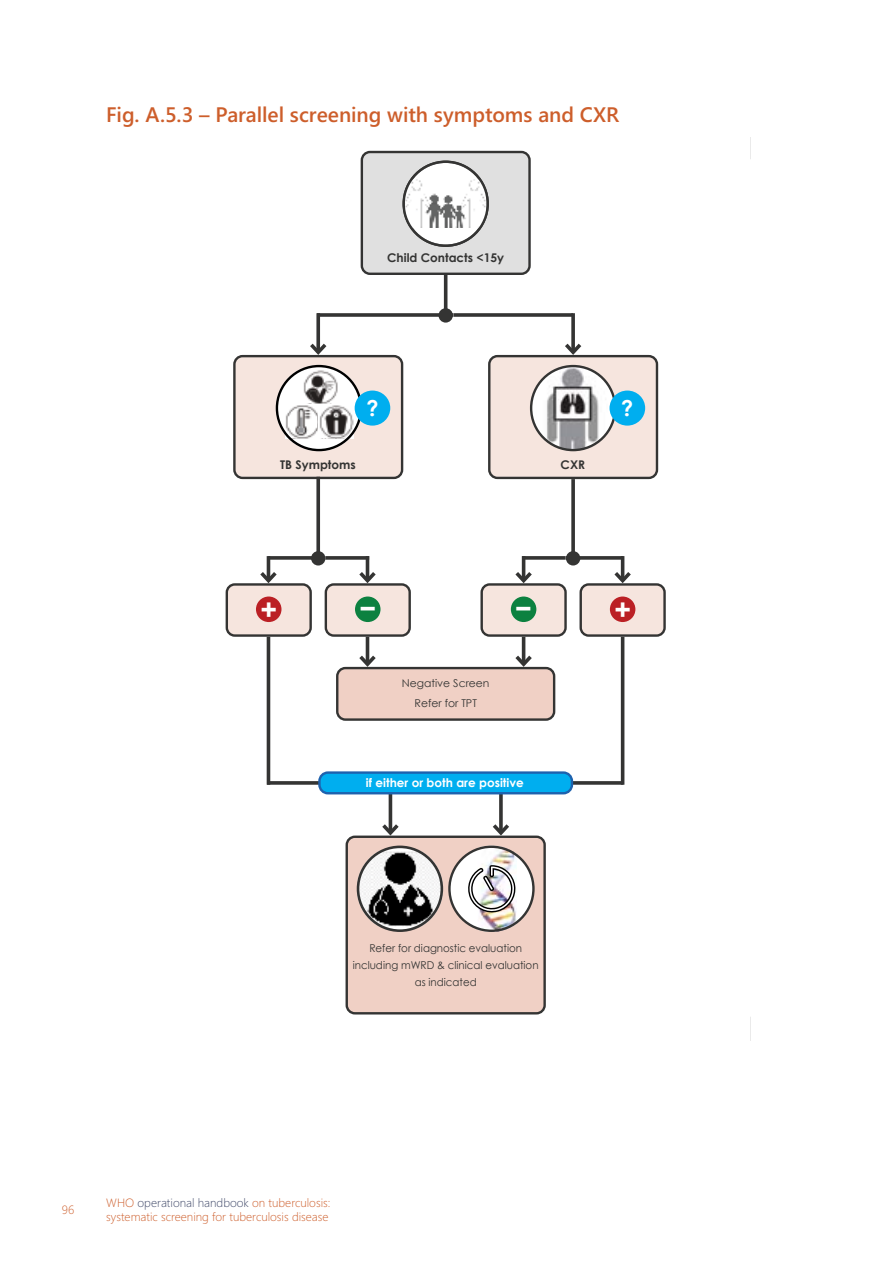
<style>
.page{position:relative;width:893px;height:1263px;background:#fff}
.page>*{position:absolute;margin:0;border:0;box-sizing:border-box;transform-origin:0 0}
.t1{font:700 28.8px "Century Gothic";color:#fff}
.t2{font:700 28.8px "Century Gothic";color:#fff}
.t3{font:700 21.6px "Century Gothic";color:#fff}
.Head3{font:600 21px "Segoe UI";letter-spacing:-.005em;color:#cd5e2b}
.t4{font:300 12px/14.4px "Segoe UI";color:#cd5e2b}
.t5{font:700 12px "Century Gothic";color:#343433}
.t6{font:700 12px "Century Gothic";color:#fff}
.t7{font:10.8px/17.1px "Century Gothic";color:#343433;text-align:center;scale:.95 1}
.t8{font:10.8px/19.4px "Century Gothic";color:#343433;text-align:center}
.s1{color:#3f4868}
</style>
<div class="page">
<div style="left:338px;top:668px;width:215px;height:51px;background:#f0d0c5;border-radius:8px"></div>
<div style="left:326px;top:584px;width:84px;height:51px;background:#f6e5de;border-radius:8px"></div>
<div style="left:482px;top:584px;width:83px;height:51px;background:#f6e5de;border-radius:8px"></div>
<div style="left:227px;top:584px;width:84px;height:51px;background:#f6e5de;border-radius:8px"></div>
<div style="left:581px;top:584px;width:84px;height:51px;background:#f6e5de;border-radius:8px"></div>
<div style="left:362px;top:152px;width:167px;height:122px;background:#e0e0e0;border-radius:8px"></div>
<svg style="left:316px;top:479px;width:4px;height:72px"></svg>
<div style="left:311px;top:551px;width:14px;height:14px;background:#343433;border-radius:50%"></div>
<svg style="left:270px;top:556px;width:41px;height:4px"></svg>
<hr style="left:267px;top:556px;width:3px;height:25px;background:#343433">
<svg style="left:260px;top:568px;width:17px;height:15px"></svg>
<hr style="left:267px;top:637px;width:3px;height:148px;background:#343433">
<svg style="left:326px;top:556px;width:40px;height:4px"></svg>
<hr style="left:366px;top:556px;width:3px;height:25px;background:#343433">
<svg style="left:359px;top:568px;width:17px;height:15px"></svg>
<svg style="left:580px;top:556px;width:41px;height:4px"></svg>
<hr style="left:621px;top:556px;width:3px;height:25px;background:#343433">
<svg style="left:614px;top:568px;width:17px;height:15px"></svg>
<hr style="left:621px;top:637px;width:3px;height:148px;background:#343433">
<svg style="left:525px;top:556px;width:41px;height:4px"></svg>
<hr style="left:522px;top:556px;width:3px;height:25px;background:#343433">
<svg style="left:515px;top:568px;width:17px;height:15px"></svg>
<hr style="left:366px;top:637px;width:3px;height:27px;background:#343433">
<svg style="left:356px;top:652px;width:23px;height:15px"></svg>
<div style="left:336px;top:667px;width:219px;height:54px;border:2px solid #343433;border-radius:8px"></div>
<div style="left:579px;top:583px;width:87px;height:54px;border:2px solid #343433;border-radius:8px"></div>
<div style="left:226px;top:583px;width:86px;height:54px;border:2px solid #343433;border-radius:8px"></div>
<hr style="left:522px;top:637px;width:3px;height:27px;background:#343433">
<svg style="left:512px;top:652px;width:24px;height:17px"></svg>
<div style="left:325px;top:583px;width:86px;height:54px;border:2px solid #343433;border-radius:8px"></div>
<svg style="left:267px;top:781px;width:51px;height:4px"></svg>
<svg style="left:573px;top:781px;width:50px;height:4px"></svg>
<div style="left:480px;top:583px;width:87px;height:54px;border:2px solid #343433;border-radius:8px"></div>
<hr style="left:389px;top:783px;width:3px;height:50px;background:#343433">
<svg style="left:382px;top:820px;width:17px;height:15px"></svg>
<svg style="left:499px;top:794px;width:4px;height:26px"></svg>
<svg style="left:492px;top:820px;width:17px;height:15px"></svg>
<svg style="left:571px;top:479px;width:4px;height:72px"></svg>
<div style="left:566px;top:551px;width:14px;height:14px;background:#343433;border-radius:50%"></div>
<hr style="left:444px;top:274px;width:3px;height:41px;background:#343433">
<svg style="left:438px;top:308px;width:15px;height:15px"></svg>
<svg style="left:320px;top:313px;width:133px;height:4px"></svg>
<svg style="left:316px;top:313px;width:4px;height:27px"></svg>
<svg style="left:306px;top:340px;width:24px;height:15px"></svg>
<svg style="left:453px;top:313px;width:118px;height:4px"></svg>
<svg style="left:571px;top:313px;width:4px;height:27px"></svg>
<svg style="left:561px;top:340px;width:24px;height:15px"></svg>
<div style="left:361px;top:151px;width:170px;height:124px;border:2px solid #343433;border-radius:8px"></div>
<div style="left:256px;top:596px;width:25px;height:26px;background:#bb2025;border-radius:50%"></div>
<div style="left:355px;top:596px;width:25px;height:26px;background:#0c8140;border-radius:50%"></div>
<div style="left:610px;top:596px;width:25px;height:26px;background:#bb2025;border-radius:50%"></div>
<div style="left:511px;top:596px;width:25px;height:26px;background:#0c8140;border-radius:50%"></div>
<div style="left:319px;top:772px;width:253px;height:21px;background:#00aeef;border-radius:9px"></div>
<div style="left:318px;top:771px;width:255px;height:23px;border:2px solid #1e62ae;border-radius:9px"></div>
<img style="left:405px;top:180px;width:81px;height:48px">
<svg style="left:404px;top:162px;width:84px;height:84px;background:#e1e1e1"></svg>
<div style="left:402px;top:161px;width:87px;height:86px;border:2px solid #343433;border-radius:50%"></div>
<div style="left:234px;top:356px;width:168px;height:121px;background:#f6e5de;border-radius:8px"></div>
<div style="left:233px;top:355px;width:170px;height:124px;border:2px solid #343433;border-radius:8px"></div>
<svg style="left:276px;top:365px;width:86px;height:86px;background:#d6d6d6"></svg>
<img style="left:285px;top:402px;width:35px;height:37px">
<img style="left:303px;top:371px;width:34px;height:33px">
<img style="left:319px;top:406px;width:34px;height:33px">
<div style="left:276px;top:365px;width:86px;height:86px;border:2px solid #000;border-radius:50%"></div>
<div style="left:355px;top:391px;width:35px;height:35px;background:#00aeef;border-radius:50%"></div>
<div style="left:489px;top:356px;width:168px;height:121px;background:#f6e5de;border-radius:8px"></div>
<div style="left:488px;top:355px;width:170px;height:124px;border:2px solid #343433;border-radius:8px"></div>
<svg style="left:531px;top:366px;width:84px;height:84px"></svg>
<img style="left:537px;top:366px;width:71px;height:84px">
<div style="left:530px;top:365px;width:86px;height:86px;border:2px solid #343433;border-radius:50%"></div>
<div style="left:609px;top:391px;width:36px;height:35px;background:#00aeef;border-radius:50%"></div>
<div style="left:347px;top:837px;width:197px;height:176px;background:#f0d0c5;border-radius:8px"></div>
<div style="left:346px;top:835px;width:200px;height:179px;border:2px solid #343433;border-radius:8px"></div>
<div style="left:449px;top:847px;width:84px;height:84px;background:#fff;border-radius:50%"></div>
<img style="left:478px;top:848px;width:39px;height:84px">
<div style="left:448px;top:845px;width:87px;height:87px;border:2px solid #343433;border-radius:50%"></div>
<img style="left:468px;top:864px;width:48px;height:50px">
<img style="left:357px;top:851px;width:85px;height:75px">
<div style="left:357px;top:845px;width:86px;height:87px;border:3px solid #343433;border-radius:50%"></div>
<p class="Head3" style="left:106px;top:99px;width:514px">Fig. A.5.3 – Parallel screening with symptoms and CXR</p>
<p class="t5" style="left:387px;top:249px;width:118px">Child Contacts &lt;15y</p>
<p class="t3" style="left:366px;top:391px;width:14px">?</p>
<p class="t5" style="left:280px;top:455px;width:77px">TB Symptoms</p>
<p class="t5" style="left:561px;top:455px;width:26px">CXR</p>
<p class="t3" style="left:621px;top:391px;width:14px">?</p>
<p class="t8" style="left:402px;top:674px;width:89px">Negative Screen<br>Refer for TPT</p>
<p class="t1" style="left:515px;top:587px;width:19px">−</p>
<p class="t2" style="left:614px;top:587px;width:19px">+</p>
<p class="t6" style="left:366px;top:774px;width:159px">if either or both are positive</p>
<p class="t7" style="left:353px;top:939px;width:197px">Refer for diagnostic evaluation including mWRD &amp; clinical evaluation as indicated</p>
<p class="t4" style="left:62px;top:1202px;width:14px">96</p>
<p class="t4" style="left:106px;top:1195px;width:226px">WHO <span class="s1">operational handbook</span> on tuberculosis: systematic screening for tuberculosis disease</p>
</div>
